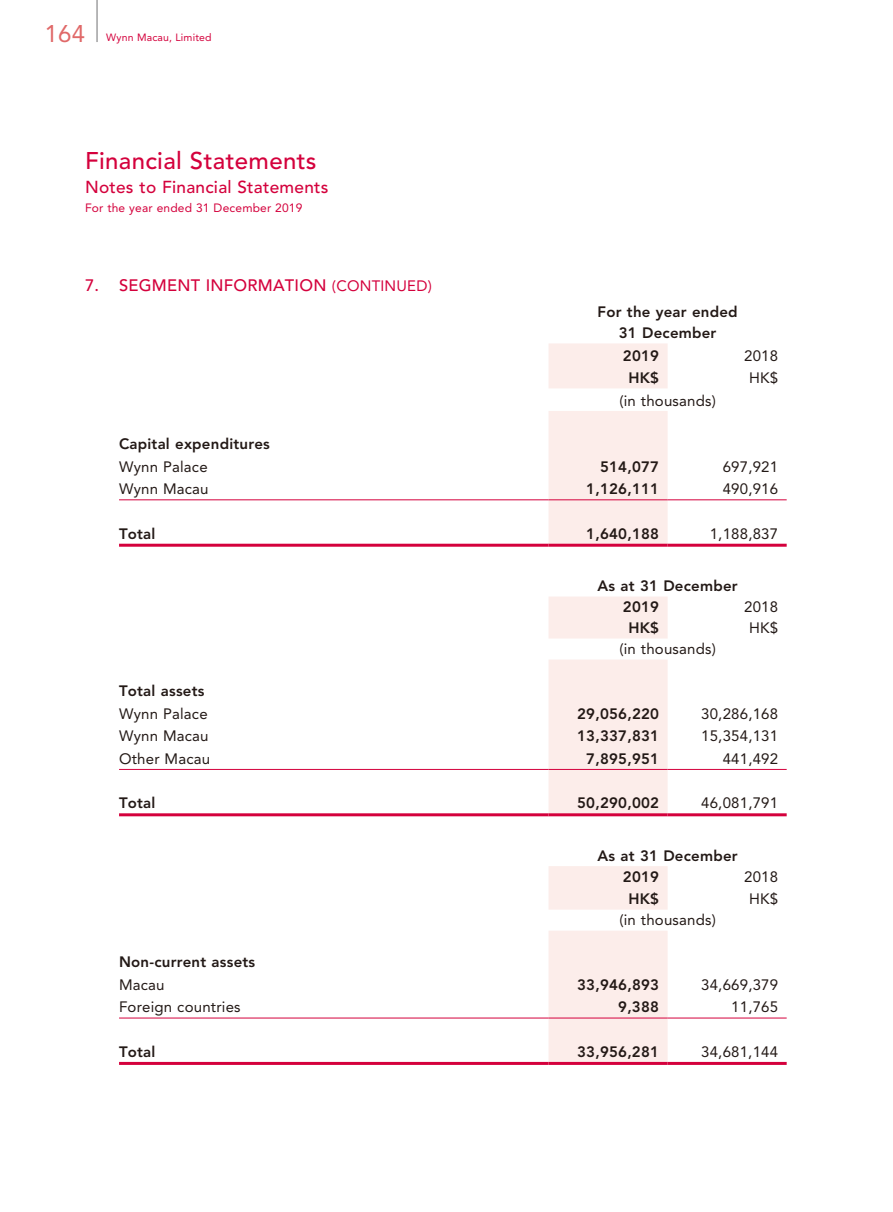
<style>
.page{position:relative;width:893px;height:1212px;background:#fff}
.page>*{position:absolute;margin:0;border:0;box-sizing:border-box;transform-origin:0 0}
.t1{font:500 24px "Avenir";letter-spacing:.015em;color:#d4003c}
.t2{font:24px "Avenir";color:#e06969}
.t3{font:500 17.25px "Avenir";letter-spacing:.015em;color:#d4003c}
.t4{font:500 16.5px "Avenir";letter-spacing:.015em;color:#d4003c}
.t5{font:800 15px/21px "Avenir";letter-spacing:.015em;color:#231916}
.t6{font:15px "Avenir";letter-spacing:.015em;color:#231916}
.t7{font:12px "Avenir";letter-spacing:.015em;color:#d4003c}
.t8{font:10.5px "Avenir";letter-spacing:.015em;color:#d4003c}
.s1{font-weight:400;font-size:15px}
</style>
<div class="page">
<hr style="left:96px;top:0;width:2px;height:42px;background:#a0a0a1">
<svg style="left:549px;top:343px;width:119px;height:201px;background:#fceeeb"></svg>
<hr style="left:119px;top:499px;width:430px;height:1px;background:#d4003c">
<hr style="left:549px;top:499px;width:119px;height:1px;background:#d4003c">
<hr style="left:668px;top:499px;width:119px;height:1px;background:#d4003c">
<hr style="left:119px;top:544px;width:430px;height:3px;background:#d4003c">
<hr style="left:549px;top:544px;width:119px;height:3px;background:#d4003c">
<hr style="left:668px;top:544px;width:119px;height:3px;background:#d4003c">
<svg style="left:549px;top:597px;width:119px;height:216px;background:#fceeec"></svg>
<hr style="left:119px;top:769px;width:430px;height:1px;background:#d4003c">
<hr style="left:549px;top:769px;width:119px;height:1px;background:#d4003c">
<hr style="left:668px;top:769px;width:119px;height:1px;background:#d4003c">
<hr style="left:119px;top:813px;width:430px;height:3px;background:#d4003c">
<hr style="left:549px;top:813px;width:119px;height:3px;background:#d4003c">
<hr style="left:668px;top:813px;width:119px;height:3px;background:#d4003c">
<svg style="left:549px;top:866px;width:119px;height:196px;background:#fceeeb"></svg>
<hr style="left:119px;top:1018px;width:430px;height:1px;background:#d4003c">
<hr style="left:549px;top:1018px;width:119px;height:1px;background:#d4003c">
<hr style="left:668px;top:1018px;width:119px;height:1px;background:#d4003c">
<hr style="left:119px;top:1062px;width:430px;height:3px;background:#d4003c">
<hr style="left:549px;top:1062px;width:119px;height:3px;background:#d4003c">
<hr style="left:668px;top:1062px;width:119px;height:3px;background:#d4003c">
<h1 class="t2" style="left:44px;top:19px;width:42px">164</h1>
<p class="t8" style="left:106px;top:31px;width:107px">Wynn Macau, Limited</p>
<h1 class="t1" style="left:85px;top:147px;width:233px">Financial Statements</h1>
<p class="t3" style="left:85px;top:177px;width:245px">Notes to Financial Statements</p>
<p class="t7" style="left:85px;top:201px;width:219px">For the year ended 31 December 2019</p>
<p class="t4" style="left:85px;top:275px;width:348px">7. SEGMENT INFORMATION <span class="s1">(CONTINUED)</span></p>
<p class="t5" style="left:598px;top:301px;width:142px;text-align:center">For the year ended<br>31 December</p>
<p class="t5" style="left:623px;top:345px;width:38px">2019</p>
<p class="t6" style="left:744px;top:347px;width:35px">2018</p>
<p class="t5" style="left:628px;top:367px;width:32px">HK$</p>
<p class="t6" style="left:749px;top:369px;width:31px">HK$</p>
<p class="t6" style="left:619px;top:392px;width:98px">(in thousands)</p>
<p class="t5" style="left:119px;top:433px;width:152px">Capital expenditures</p>
<p class="t6" style="left:119px;top:458px;width:90px">Wynn Palace</p>
<p class="t5" style="left:600px;top:456px;width:61px">514,077</p>
<p class="t6" style="left:723px;top:458px;width:57px">697,921</p>
<p class="t6" style="left:119px;top:480px;width:91px">Wynn Macau</p>
<p class="t5" style="left:586px;top:478px;width:74px">1,126,111</p>
<p class="t6" style="left:723px;top:480px;width:57px">490,916</p>
<p class="t5" style="left:119px;top:523px;width:38px">Total</p>
<p class="t5" style="left:586px;top:523px;width:74px">1,640,188</p>
<p class="t6" style="left:710px;top:525px;width:70px">1,188,837</p>
<p class="t5" style="left:623px;top:576px;width:116px;text-indent:-25px">As at 31 December<br>2019</p>
<p class="t6" style="left:744px;top:598px;width:35px">2018</p>
<p class="t5" style="left:628px;top:618px;width:32px">HK$</p>
<p class="t6" style="left:749px;top:619px;width:31px">HK$</p>
<p class="t6" style="left:619px;top:640px;width:98px">(in thousands)</p>
<p class="t5" style="left:119px;top:681px;width:87px">Total assets</p>
<p class="t6" style="left:119px;top:705px;width:90px">Wynn Palace</p>
<p class="t5" style="left:577px;top:703px;width:83px">29,056,220</p>
<p class="t6" style="left:701px;top:705px;width:78px">30,286,168</p>
<p class="t6" style="left:119px;top:727px;width:91px">Wynn Macau</p>
<p class="t5" style="left:577px;top:726px;width:83px">13,337,831</p>
<p class="t6" style="left:701px;top:727px;width:78px">15,354,131</p>
<p class="t6" style="left:119px;top:750px;width:93px">Other Macau</p>
<p class="t5" style="left:586px;top:748px;width:74px">7,895,951</p>
<p class="t6" style="left:723px;top:750px;width:57px">441,492</p>
<p class="t5" style="left:119px;top:792px;width:38px">Total</p>
<p class="t5" style="left:577px;top:792px;width:83px">50,290,002</p>
<p class="t6" style="left:701px;top:794px;width:78px">46,081,791</p>
<p class="t5" style="left:623px;top:845px;width:116px;text-indent:-25px">As at 31 December<br>2019</p>
<p class="t6" style="left:744px;top:868px;width:35px">2018</p>
<p class="t5" style="left:628px;top:889px;width:32px">HK$</p>
<p class="t6" style="left:749px;top:890px;width:31px">HK$</p>
<p class="t6" style="left:619px;top:911px;width:98px">(in thousands)</p>
<p class="t5" style="left:119px;top:952px;width:138px">Non-current assets</p>
<p class="t6" style="left:119px;top:976px;width:47px">Macau</p>
<p class="t5" style="left:577px;top:974px;width:83px">33,946,893</p>
<p class="t6" style="left:701px;top:976px;width:78px">34,669,379</p>
<p class="t6" style="left:119px;top:998px;width:123px">Foreign countries</p>
<p class="t5" style="left:618px;top:997px;width:42px">9,388</p>
<p class="t6" style="left:731px;top:998px;width:48px">11,765</p>
<p class="t5" style="left:119px;top:1041px;width:38px">Total</p>
<p class="t5" style="left:577px;top:1041px;width:83px">33,956,281</p>
<p class="t6" style="left:701px;top:1043px;width:78px">34,681,144</p>
</div>
